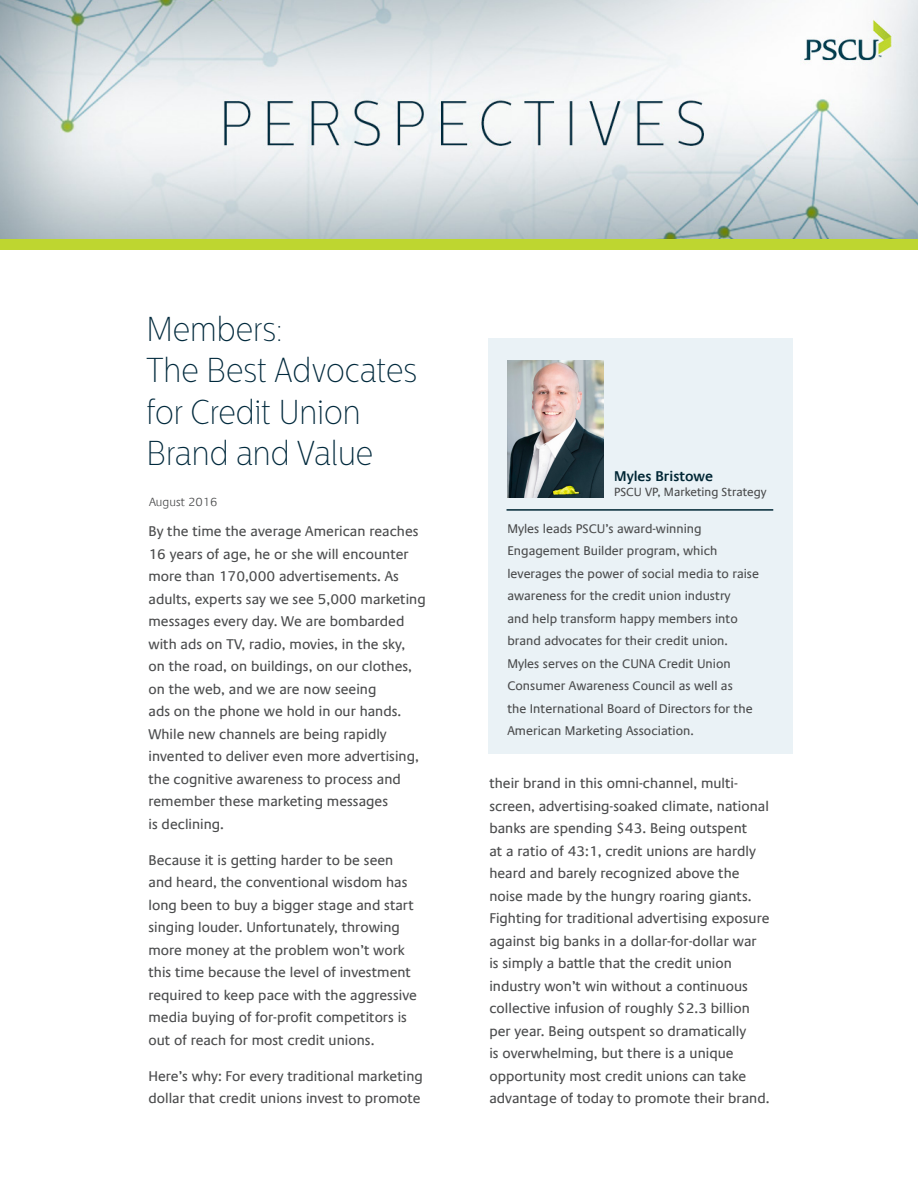
<style>
.page{position:relative;width:918px;height:1188px;background:#fff}
.page>*{position:absolute;margin:0;border:0;box-sizing:border-box;transform-origin:0 0}
.t1{font:100 34.5px/41.4px "Centrale Sans Cnd";color:#00293c}
.body_copy{font:14.25px/22.5px "Praxis Com";color:#4b4c4d}
.Author_Name{font:600 14.25px "Praxis Com";color:#002634}
.Bio_copy{font:12.75px/22.5px "Praxis Com";color:#4b4c4d}
.Autor_Title{font:12px "Praxis Com";color:#4b4c4d}
.Date{font:300 12px "Praxis Com";color:#4b4c4d}
</style>
<div class="page">
<img style="left:0;top:0;width:918px;height:240px">
<div style="left:0;top:240px;width:918px;height:10px;background:#bed630"></div>
<div style="left:488px;top:338px;width:305px;height:416px;background:#eaf2f6"></div>
<img style="left:508px;top:361px;width:96px;height:136px">
<hr style="left:507px;top:509px;width:266px;height:2px;background:#002634">
<h1 class="t1" style="left:147px;top:308px;width:272px">Members:<br>The Best Advocates for Credit Union<br>Brand and Value</h1>
<p class="Date" style="left:149px;top:496px;width:70px">August 2016</p>
<p class="body_copy" style="left:148px;top:520px;width:279px">By the time the average American reaches 16 years of age, he or she will encounter more than 170,000 advertisements. As adults, experts say we see 5,000 marketing messages every day. We are bombarded with ads on TV, radio, movies, in the sky,<br>on the road, on buildings, on our clothes, on the web, and we are now seeing<br>ads on the phone we hold in our hands.<br>While new channels are being rapidly invented to deliver even more advertising, the cognitive awareness to process and remember these marketing messages<br>is declining.</p>
<p class="body_copy" style="left:148px;top:849px;width:270px">Because it is getting harder to be seen and heard, the conventional wisdom has long been to buy a bigger stage and start singing louder. Unfortunately, throwing more money at the problem won’t work this time because the level of investment required to keep pace with the aggressive media buying of for-profit competitors is out of reach for most credit unions.</p>
<p class="body_copy" style="left:148px;top:1065px;width:276px">Here’s why: For every traditional marketing dollar that credit unions invest to promote</p>
<p class="Author_Name" style="left:614px;top:468px;width:100px">Myles Bristowe</p>
<p class="Autor_Title" style="left:614px;top:485px;width:154px">PSCU VP, Marketing Strategy</p>
<p class="Bio_copy" style="left:507px;top:517px;width:253px">Myles leads PSCU’s award-winning Engagement Builder program, which leverages the power of social media to raise awareness for the credit union industry<br>and help transform happy members into brand advocates for their credit union.<br>Myles serves on the CUNA Credit Union Consumer Awareness Council as well as<br>the International Board of Directors for the American Marketing Association.</p>
<p class="body_copy" style="left:489px;top:772px;width:282px">their brand in this omni-channel, multi&shy;screen, advertising-soaked climate, national banks are spending $43. Being outspent<br>at a ratio of 43:1, credit unions are hardly heard and barely recognized above the noise made by the hungry roaring giants.<br>Fighting for traditional advertising exposure against big banks in a dollar-for-dollar war is simply a battle that the credit union industry won’t win without a continuous collective infusion of roughly $2.3 billion per year. Being outspent so dramatically<br>is overwhelming, but there is a unique opportunity most credit unions can take advantage of today to promote their brand.</p>
</div>
